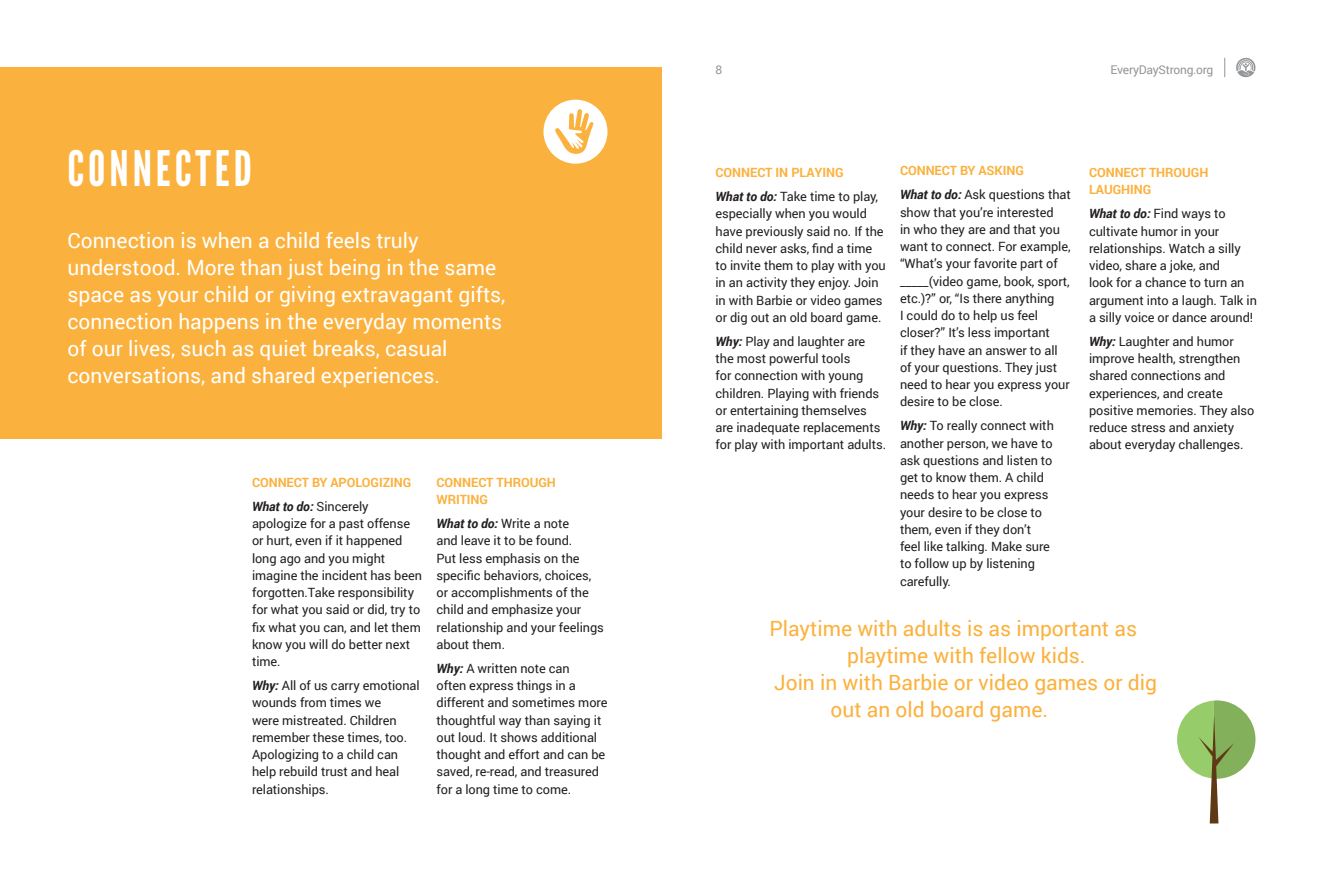
<style>
.page{position:relative;width:1323px;height:891px;background:#fff}
.page>*{position:absolute;margin:0;border:0;box-sizing:border-box;transform-origin:0 0}
.t1{font:48.9px "League Gothic";letter-spacing:.08em;color:#fff}
.t2{font:21px/27px "Roboto";color:#fff}
.t3{font:21px "Roboto";color:#fbb13d}
.t4{font:12.75px/17.2px "Roboto";letter-spacing:-.005em;color:#231f20}
.t5{font:700 12.75px/17.2px "Roboto";letter-spacing:-.005em;color:#fbb13d}
.t6{font:12px "Roboto";letter-spacing:-.02em;color:#939598}
.s1{font-weight:700;font-style:italic}
</style>
<div class="page">
<div style="left:0;top:68px;width:662px;height:371px;background:#fbb13d"></div>
<svg style="left:543px;top:100px;width:65px;height:64px"></svg>
<svg style="left:1177px;top:700px;width:79px;height:123px"></svg>
<svg style="left:1236px;top:57px;width:20px;height:21px"></svg>
<svg style="left:1224px;top:58px;width:1px;height:19px"></svg>
<p class="t1" style="left:68px;top:140px;width:186px">CONNECTED</p>
<p class="t2" style="left:68px;top:226px;width:439px">Connection is when a child feels truly understood. More than just being in the same space as your child or giving extravagant gifts, connection happens in the everyday moments of our lives, such as quiet breaks, casual conversations, and shared experiences.</p>
<p class="t5" style="left:252px;top:473px;width:161px">CONNECT BY APOLOGIZING</p>
<p class="t4" style="left:252px;top:497px;width:172px"><span class="s1">What to do:</span> Sincerely apologize for a past offense or hurt, even if it happened long ago and you might imagine the incident has been forgotten.Take responsibility for what you said or did, try to fix what you can, and let them know you will do better next time.</p>
<p class="t4" style="left:252px;top:677px;width:169px"><span class="s1">Why:</span> All of us carry emotional wounds from times we<br>were mistreated. Children remember these times, too.<br>Apologizing to a child can help rebuild trust and heal relationships.</p>
<p class="t5" style="left:436px;top:473px;width:121px">CONNECT THROUGH<br>WRITING</p>
<p class="t4" style="left:436px;top:515px;width:169px"><span class="s1">What to do:</span> Write a note<br>and leave it to be found.<br>Put less emphasis on the specific behaviors, choices, or accomplishments of the child and emphasize your relationship and your feelings about them.</p>
<p class="t4" style="left:436px;top:659px;width:173px"><span class="s1">Why:</span> A written note can<br>often express things in a different and sometimes more thoughtful way than saying it out loud. It shows additional thought and effort and can be saved, re-read, and treasured for a long time to come.</p>
<p class="t6" style="left:716px;top:61px;width:8px">8</p>
<p class="t6" style="left:1111px;top:61px;width:104px">EveryDayStrong.org</p>
<p class="t5" style="left:900px;top:162px;width:125px">CONNECT BY ASKING</p>
<p class="t4" style="left:900px;top:186px;width:172px"><span class="s1">What to do:</span> Ask questions that show that you’re interested<br>in who they are and that you want to connect. For example, “What’s your favorite part of _____(video game, book, sport, etc.)?” or, “Is there anything<br>I could do to help us feel closer?” It’s less important<br>if they have an answer to all of your questions. They just need to hear you express your desire to be close.</p>
<p class="t4" style="left:900px;top:417px;width:155px"><span class="s1">Why:</span> To really connect with another person, we have to ask questions and listen to get to know them. A child needs to hear you express your desire to be close to them, even if they don’t feel like talking. Make sure to follow up by listening carefully.</p>
<p class="t3" style="left:769px;top:614px;width:369px">Playtime with adults is as important as</p>
<p class="t3" style="left:847px;top:641px;width:240px">playtime with fellow kids.</p>
<p class="t3" style="left:774px;top:668px;width:384px">Join in with Barbie or video games or dig</p>
<p class="t3" style="left:831px;top:695px;width:219px">out an old board game.</p>
<p class="t5" style="left:715px;top:163px;width:130px">CONNECT IN PLAYING</p>
<p class="t4" style="left:715px;top:187px;width:172px"><span class="s1">What to do:</span> Take time to play, especially when you would have previously said no. If the child never asks, find a time to invite them to play with you in an activity they enjoy. Join in with Barbie or video games or dig out an old board game.</p>
<p class="t4" style="left:715px;top:332px;width:172px"><span class="s1">Why:</span> Play and laughter are the most powerful tools<br>for connection with young children. Playing with friends or entertaining themselves are inadequate replacements for play with important adults.</p>
<p class="t5" style="left:1089px;top:163px;width:121px">CONNECT THROUGH<br>LAUGHING</p>
<p class="t4" style="left:1089px;top:205px;width:169px"><span class="s1">What to do:</span> Find ways to cultivate humor in your relationships. Watch a silly video, share a joke, and<br>look for a chance to turn an argument into a laugh. Talk in a silly voice or dance around!</p>
<p class="t4" style="left:1089px;top:332px;width:167px"><span class="s1">Why:</span> Laughter and humor improve health, strengthen shared connections and experiences, and create positive memories. They also reduce stress and anxiety about everyday challenges.</p>
</div>
